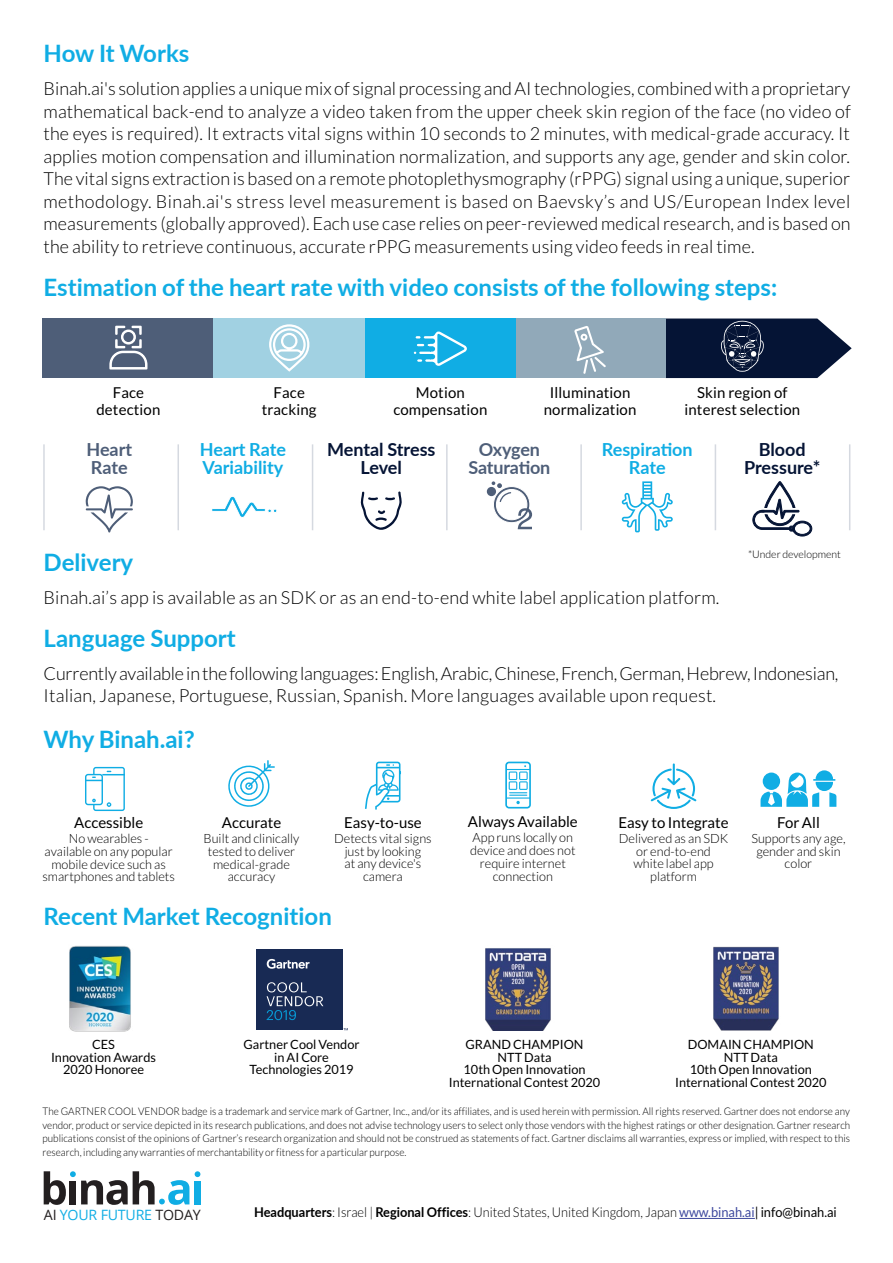
<style>
.page{position:relative;width:893px;height:1263px;background:#fff}
.page>*{position:absolute;margin:0;border:0;box-sizing:border-box;transform-origin:0 0}
.t1{font:700 24px "Lato";color:#10ade4}
.t2{font:300 18px/22.5px "Lato";letter-spacing:.005em;color:#000;text-align:justify}
.t3{font:700 18px/18px "Lato";color:#10ade4}
.t4{font:700 18px/18px "Lato";color:#051435;text-align:center}
.t5{font:700 18px/18px "Lato";letter-spacing:-.01em;color:#4e5e78}
.t6{font:15px/16.5px "Lato";letter-spacing:.01em;color:#000;text-align:center}
.t7{font:14.25px "Open Sans";letter-spacing:-.015em;color:#10ade4}
.t8{font:300 13.5px "Lato";color:#000;scale:.95 1}
.t9{font:300 12.75px/12.8px "Lato";color:#000;text-align:center}
.t10{font:12.75px/12.8px "Lato";color:#000;text-align:center}
.t11{font:300 10.5px/13.5px "Lato";color:#000;text-align:justify;scale:.95 1}
.t12{font:300 10.5px "Lato";color:#000}
.s1{color:#231f20}
.s2{font-weight:700}
.s3{font-weight:400;color:#3c479d}
.s4{font-weight:400}
</style>
<div class="page">
<hr style="left:679px;top:1218px;width:76px;height:1px;background:#3c479d">
<div style="left:194px;top:1180px;width:7px;height:24px;background:#10ade4"></div>
<svg style="left:195px;top:1171px;width:5px;height:6px"></svg>
<svg style="left:44px;top:1171px;width:145px;height:34px"></svg>
<div style="left:514px;top:318px;width:152px;height:60px;background:#91a9b9"></div>
<div style="left:364px;top:318px;width:152px;height:60px;background:#10ade4"></div>
<div style="left:213px;top:318px;width:152px;height:60px;background:#a1d1e2"></div>
<div style="left:43px;top:318px;width:170px;height:60px;background:#4e5e78"></div>
<svg style="left:109px;top:325px;width:39px;height:45px"></svg>
<svg style="left:413px;top:331px;width:54px;height:35px"></svg>
<svg style="left:269px;top:324px;width:41px;height:48px"></svg>
<svg style="left:574px;top:326px;width:32px;height:48px"></svg>
<svg style="left:666px;top:318px;width:95px;height:60px;background:#172443"></svg>
<svg style="left:86px;top:486px;width:47px;height:46px"></svg>
<svg style="left:212px;top:496px;width:65px;height:22px"></svg>
<svg style="left:361px;top:491px;width:41px;height:39px"></svg>
<svg style="left:622px;top:481px;width:51px;height:51px"></svg>
<div style="left:487px;top:487px;width:9px;height:9px;background:#4e5e78;border-radius:50%"></div>
<svg style="left:492px;top:481px;width:40px;height:48px"></svg>
<svg style="left:752px;top:510px;width:9px;height:20px"></svg>
<hr style="left:178px;top:444px;width:1px;height:86px;background:#d5d9e0">
<hr style="left:43px;top:444px;width:2px;height:86px;background:#d5d9e0">
<hr style="left:312px;top:444px;width:1px;height:86px;background:#d5d9e0">
<hr style="left:446px;top:444px;width:2px;height:86px;background:#d5d9e0">
<hr style="left:580px;top:444px;width:2px;height:86px;background:#d5d9e0">
<hr style="left:715px;top:444px;width:1px;height:86px;background:#d5d9e0">
<svg style="left:228px;top:760px;width:47px;height:47px"></svg>
<svg style="left:505px;top:762px;width:26px;height:46px"></svg>
<svg style="left:651px;top:763px;width:45px;height:46px"></svg>
<svg style="left:365px;top:762px;width:36px;height:48px"></svg>
<svg style="left:85px;top:767px;width:40px;height:44px"></svg>
<div style="left:257px;top:949px;width:86px;height:81px;background:#182a54"></div>
<svg style="left:266px;top:982px;width:57px;height:38px"></svg>
<svg style="left:267px;top:959px;width:43px;height:10px"></svg>
<img style="left:69px;top:946px;width:62px;height:86px">
<img style="left:713px;top:946px;width:48px;height:84px">
<img style="left:485px;top:948px;width:66px;height:82px">
<svg style="left:761px;top:318px;width:91px;height:713px"></svg>
<h1 class="t1" style="left:44px;top:35px;width:147px">How It Works</h1>
<p class="t2" style="left:44px;top:78px;width:809px">Binah.ai s' solutionappliesauniquemixofsignalprocessingandAItechnologies,combinedwithaproprietary mathematical back-end to analyze a video taken from the upper cheek skin region of the face (no video of the eyes is required I t.) extracts vital signs within 10 seconds to 2 minutes, with medical-grade accuracy It. applies motion compensation and illumination normalization, and supports any age, gender and skin color.<br>Thevitalsignsextractionisbasedonaremotephotoplethysmography(rPPG)signalusingaunique,superior methodology. Binah.ai s' stress level measurement is based on Baevsky s’ and US/European Index level measurements(globallyapproved .) Eachusecasereliesonpeer-reviewedmedicalresearch,andisbasedon the ability to retrieve continuous, accurate rPPG measurements using video feeds in real time.</p>
<h1 class="t1" style="left:44px;top:269px;width:735px">Estimation of the heart rate with video consists of the following steps:</h1>
<p class="t6" style="left:96px;top:384px;width:66px">Face detection</p>
<p class="t6" style="left:262px;top:384px;width:56px">Face tracking</p>
<p class="t6" style="left:393px;top:384px;width:96px">Motion compensation</p>
<p class="t6" style="left:544px;top:384px;width:94px">Illumination normalization</p>
<p class="t6" style="left:684px;top:384px;width:117px">Skin region of interest selection</p>
<p class="t5" style="left:86px;top:440px;width:47px">Heart<br>Rate</p>
<p class="t3" style="left:200px;top:440px;width:88px">Heart Rate<br>Variability</p>
<p class="t4" style="left:327px;top:440px;width:110px">Mental Stress<br>Level</p>
<p class="t3" style="left:602px;top:440px;width:92px;text-align:center">Respiration<br>Rate</p>
<p class="t5" style="left:468px;top:440px;width:83px;text-align:center">Oxygen<br>Saturation</p>
<p class="t4" style="left:744px;top:440px;width:78px">Blood<br>Pressure*</p>
<h1 class="t1" style="left:44px;top:545px;width:91px">Delivery</h1>
<p class="t2" style="left:44px;top:587px;width:677px">Binah.ai s’ app is available as an SDK or as an end-to-end white label application platform.</p>
<h1 class="t1" style="left:44px;top:620px;width:194px">Language Support</h1>
<p class="t12" style="left:748px;top:548px;width:94px">*Under development</p>
<p class="t2" style="left:44px;top:662px;width:796px">Currentlyavailableinthefollowinglanguages:English,Arabic,Chinese,French,German,Hebrew,Indonesian,<br>Italian, Japanese, Portuguese, Russian, Spanish. More languages available upon request.</p>
<h1 class="t1" style="left:44px;top:721px;width:153px">Why Binah.ai?</h1>
<p class="t6" style="left:74px;top:814px;width:71px">Accessible</p>
<p class="t9" style="left:42px;top:832px;width:134px">No wearables -<br>available on any popular mobile device such as smartphones and tablets</p>
<p class="t6" style="left:222px;top:814px;width:61px">Accurate</p>
<p class="t9" style="left:204px;top:832px;width:97px">Built and clinically tested to deliver medical-grade accuracy</p>
<p class="t6" style="left:344px;top:814px;width:79px">Easy-to-use</p>
<p class="t9" style="left:334px;top:832px;width:99px">Detects vital signs just by looking<br>at any device s' camera</p>
<h1 class="t1" style="left:44px;top:898px;width:290px">Recent Market Recognition</h1>
<p class="t6" style="left:468px;top:814px;width:111px">Always Available</p>
<p class="t9" style="left:470px;top:831px;width:107px">App runs locally on device and does not require internet connection</p>
<p class="t6" style="left:618px;top:814px;width:112px">Easy to Integrate</p>
<p class="t9" style="left:619px;top:832px;width:111px">Delivered as an SDK or end-to-end<br>white label app platform</p>
<p class="t6" style="left:777px;top:814px;width:44px">For All</p>
<p class="t9" style="left:751px;top:832px;width:96px">Supports any age, gender and skin color</p>
<p class="t10" style="left:244px;top:1038px;width:118px">Gartner Cool Vendor in AI Core<br>Technologies 2019</p>
<p class="t10" style="left:51px;top:1038px;width:106px">CES<br>Innovation Awards<br>2020 Honoree</p>
<p class="t10" style="left:449px;top:1038px;width:153px">GRAND CHAMPION<br>NTT Data<br>10th Open Innovation<br>International Contest 2020</p>
<p class="t10" style="left:675px;top:1038px;width:153px">DOMAIN CHAMPION<br>NTT Data<br>10th Open Innovation<br>International Contest 2020</p>
<p class="t11" style="left:43px;top:1105px;width:852px">The GARTNER COOL VENDOR badge is a trademark and service mark of Gartner, Inc., and/or its affiliates, and is used herein with permission. All rights reserved. Gartner does not endorse any vendor, product or service depicted in its research publications, and does not advise technology users to select only those vendors with the highest ratings or other designation. Gartner research publications consist of the opinions of Gartner s’ research organization and should not be construed as statements of fact. Gartner disclaims all warranties, express or implied, with respect to this research, including any warranties of merchantability or fitness for a particular purpose.</p>
<p class="t7" style="left:44px;top:1205px;width:158px"><span class="s1">AI</span> YOUR FUTURE <span class="s1">TODAY</span></p>
<p class="t8" style="left:254px;top:1205px;width:615px"><span class="s2">Headquarters</span>: Israel | <span class="s2">Regional Offices</span>: United States, United Kingdom, Japan <span class="s3">www.binah.ai</span><span class="s4">| info@binah.ai</span></p>
</div>
